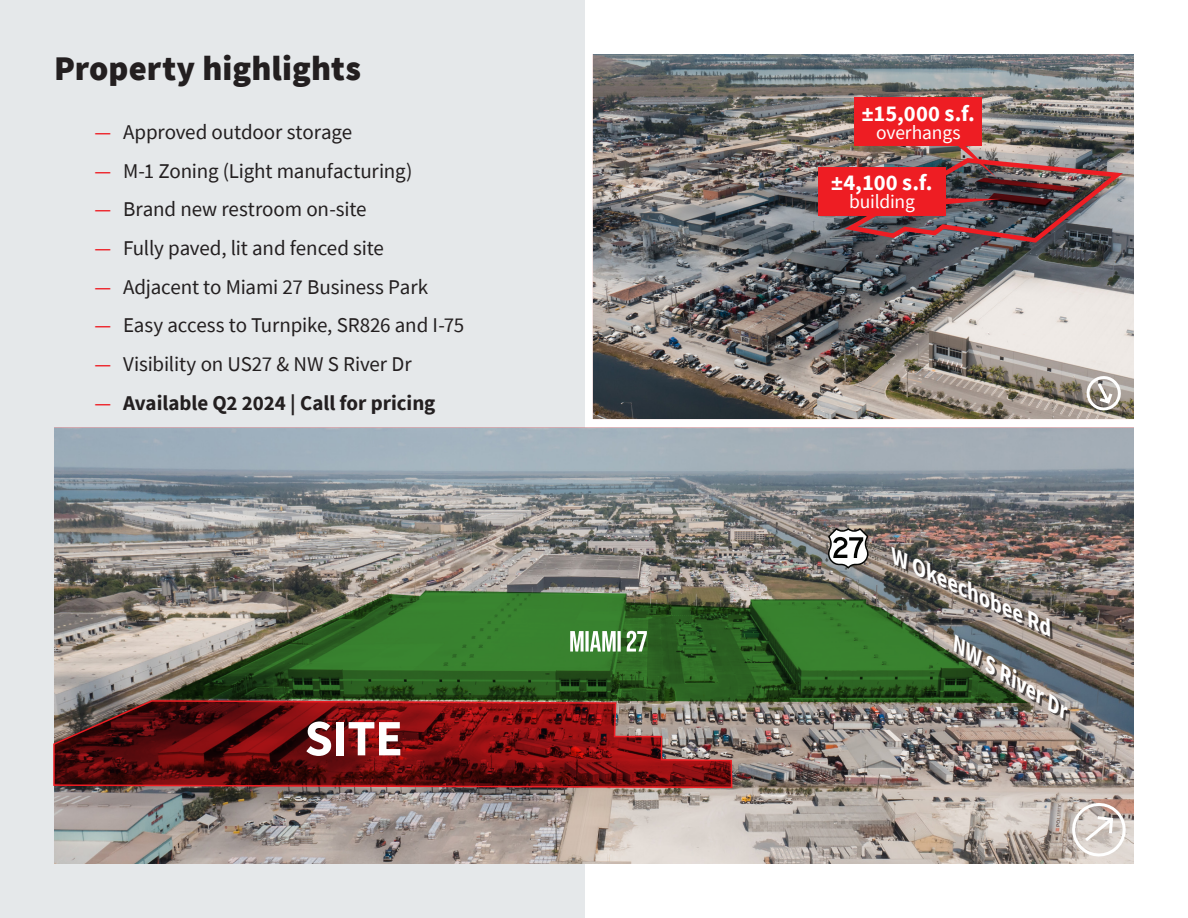
<style>
.page{position:relative;width:1188px;height:918px;background:#fff}
.page>*{position:absolute;margin:0;border:0;box-sizing:border-box;transform-origin:0 0}
.t1{font:700 51px "Source Sans Pro";color:#fff}
.t2{font:900 34.5px "Source Sans Pro";color:#231f20}
.t3{font:italic 700 22.5px "Source Sans Pro";color:#fff}
.t4{font:700 22.5px "Source Sans Pro";letter-spacing:.015em;color:#fff}
.t5{font:21px "Source Sans Pro";letter-spacing:-.01em;color:#231f20}
.t6{font:700 21px "Source Sans Pro";letter-spacing:-.005em;color:#231f20}
.t7{font:19.5px "Source Sans Pro";letter-spacing:-.01em;color:#fff}
.s1{color:#ee1d23}
.s2{font-weight:400;color:#ee1d23}
</style>
<div class="page">
<div style="left:0;top:0;width:585px;height:918px;background:#e5e8ea"></div>
<img style="left:54px;top:428px;width:1080px;height:436px">
<img style="left:593px;top:54px;width:541px;height:365px">
<svg style="left:53px;top:699px;width:680px;height:90px;background:#711d1e"></svg>
<svg style="left:158px;top:591px;width:798px;height:112px;background:#456e38"></svg>
<svg style="left:827px;top:527px;width:43px;height:43px"></svg>
<svg style="left:570px;top:631px;width:77px;height:21px"></svg>
<div style="left:894px;top:549px;width:159px;height:90px;background:#231f20;opacity:.75"></div>
<div style="left:956px;top:636px;width:114px;height:85px;background:#231f20;opacity:.75"></div>
<div style="left:855px;top:97px;width:127px;height:49px;background:#ee1d23"></div>
<img style="left:838px;top:132px;width:291px;height:115px">
<div style="left:818px;top:167px;width:128px;height:48px;background:#ee1d23"></div>
<svg style="left:1086px;top:374px;width:37px;height:38px"></svg>
<svg style="left:1068px;top:799px;width:62px;height:59px;background:#d1c6bf"></svg>
<p class="t2" style="left:54px;top:45px;width:308px">Property highlights</p>
<p class="t5" style="left:94px;top:119px;width:259px"><span class="s1">—</span> Approved outdoor storage</p>
<p class="t5" style="left:94px;top:157px;width:319px"><span class="s1">—</span> M-1 Zoning (Light manufacturing)</p>
<p class="t5" style="left:94px;top:196px;width:274px"><span class="s1">—</span> Brand new restroom on-site</p>
<p class="t5" style="left:94px;top:235px;width:291px"><span class="s1">—</span> Fully paved, lit and fenced site</p>
<p class="t5" style="left:94px;top:273px;width:335px"><span class="s1">—</span> Adjacent to Miami 27 Business Park</p>
<p class="t5" style="left:94px;top:312px;width:371px"><span class="s1">—</span> Easy access to Turnpike, SR826 and I-75</p>
<p class="t5" style="left:94px;top:351px;width:319px"><span class="s1">—</span> Visibility on US27 &amp; NW S River Dr</p>
<p class="t6" style="left:94px;top:389px;width:342px"><span class="s2">—</span> Available Q2 2024 | Call for pricing</p>
<p class="t1" style="left:305px;top:704px;width:100px">SITE</p>
<p class="t4" style="left:862px;top:98px;width:115px">±15,000 s.f.</p>
<p class="t7" style="left:876px;top:120px;width:86px">overhangs</p>
<p class="t4" style="left:831px;top:168px;width:103px">±4,100 s.f.</p>
<p class="t7" style="left:849px;top:190px;width:67px">building</p>
<p class="t3" style="left:901px;top:542px;width:178px;rotate:25deg">W Okeechobee Rd</p>
<p class="t3" style="left:965px;top:630px;width:136px;rotate:32deg">NW S River Dr</p>
</div>
